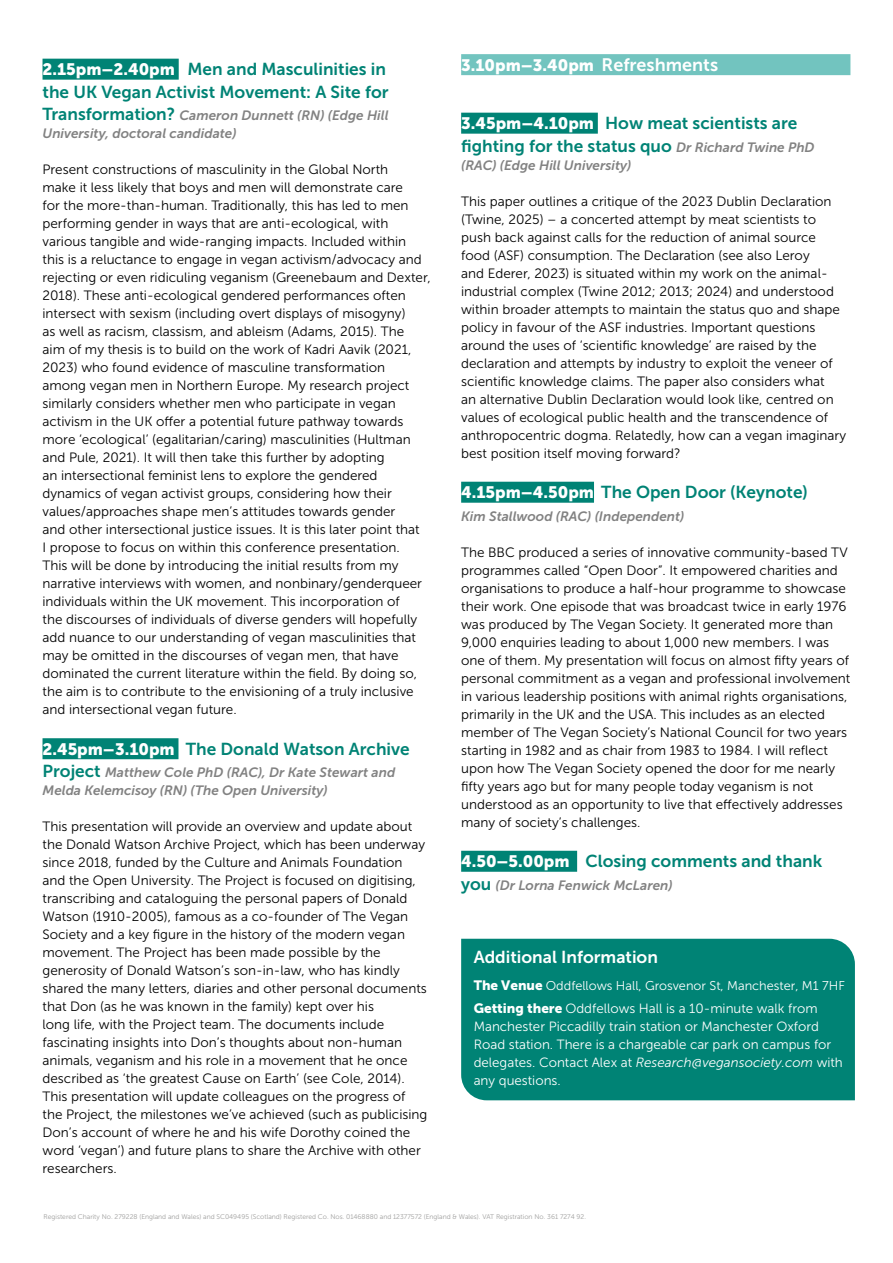
<style>
.page{position:relative;width:893px;height:1263px;background:#fff}
.page>*{position:absolute;margin:0;border:0;box-sizing:border-box;transform-origin:0 0}
.t1{font:17.25px/22.5px "Museo Sans 700";color:#008375}
.t2{font:17.25px "Museo Sans 700";color:#fff}
.t3{font:16.5px "Museo Sans 900";color:#fff}
.t4{font:13.5px/18px "Museo Sans 300";color:#000}
.t5{font:italic 13.5px/18px "Museo Sans 700";color:#828282}
.t6{font:13.35px/18px "Museo Sans 300";color:#fff}
.t7{font:12.75px "Museo Sans 300";color:#fff}
.t8{font:6.75px "Museo Sans 300";color:#9d9d9c}
.s1{font-family:"Museo Sans 900";font-size:16.5px;color:#fff}
.s2{font-style:normal;font-size:17.25px;color:#008375}
.s3{font-family:"Museo Sans 700";font-size:18px}
.s4{font-style:italic;font-size:13.5px;color:#828282}
.s5{font-family:"Museo Sans 900";font-size:13.5px}
.s6{font-style:italic}
</style>
<div class="page">
<div style="left:461px;top:939px;width:394px;height:161px;background:#008375"></div>
<div style="left:43px;top:59px;width:136px;height:21px;background:#008375"></div>
<div style="left:43px;top:738px;width:135px;height:21px;background:#008375"></div>
<div style="left:461px;top:54px;width:389px;height:21px;background:#72c4bf"></div>
<div style="left:461px;top:113px;width:137px;height:21px;background:#008375"></div>
<div style="left:461px;top:482px;width:133px;height:21px;background:#008375"></div>
<div style="left:461px;top:851px;width:116px;height:21px;background:#008375"></div>
<p class="t1" style="left:43px;top:58px;width:348px"><span class="s1">2.15pm–2.40pm</span> Men and Masculinities in the UK Vegan Activist Movement: A Site for</p>
<p class="t5" style="left:43px;top:106px;width:348px"><span class="s2">Transformation?</span> Cameron Dunnett (RN) (Edge Hill<br>University, doctoral candidate)</p>
<p class="t4" style="left:43px;top:161px;width:390px">Present constructions of masculinity in the Global North<br>make it less likely that boys and men will demonstrate care<br>for the more-than-human. Traditionally, this has led to men performing gender in ways that are anti-ecological, with various tangible and wide-ranging impacts. Included within this is a reluctance to engage in vegan activism/advocacy and rejecting or even ridiculing veganism (Greenebaum and Dexter, 2018). These anti-ecological gendered performances often intersect with sexism (including overt displays of misogyny)<br>as well as racism, classism, and ableism (Adams, 2015). The<br>aim of my thesis is to build on the work of Kadri Aavik (2021, 2023) who found evidence of masculine transformation among vegan men in Northern Europe. My research project similarly considers whether men who participate in vegan activism in the UK offer a potential future pathway towards more ‘ecological’ (egalitarian/caring) masculinities (Hultman and Pule, 2021). It will then take this further by adopting<br>an intersectional feminist lens to explore the gendered dynamics of vegan activist groups, considering how their values/approaches shape men’s attitudes towards gender<br>and other intersectional justice issues. It is this later point that<br>I propose to focus on within this conference presentation.<br>This will be done by introducing the initial results from my narrative interviews with women, and nonbinary/genderqueer individuals within the UK movement. This incorporation of<br>the discourses of individuals of diverse genders will hopefully add nuance to our understanding of vegan masculinities that may be omitted in the discourses of vegan men, that have dominated the current literature within the field. By doing so, the aim is to contribute to the envisioning of a truly inclusive and intersectional vegan future.</p>
<p class="t1" style="left:43px;top:737px;width:369px"><span class="s1">2.45pm–3.10pm</span> The Donald Watson Archive</p>
<p class="t5" style="left:43px;top:763px;width:354px"><span class="s2">Project</span> Matthew Cole PhD (RAC), Dr Kate Stewart and<br>Melda Kelemcisoy (RN) (The Open University)</p>
<p class="t4" style="left:43px;top:818px;width:386px">This presentation will provide an overview and update about the Donald Watson Archive Project, which has been underway since 2018, funded by the Culture and Animals Foundation and the Open University. The Project is focused on digitising, transcribing and cataloguing the personal papers of Donald Watson (1910-2005), famous as a co-founder of The Vegan Society and a key figure in the history of the modern vegan movement. The Project has been made possible by the generosity of Donald Watson’s son-in-law, who has kindly shared the many letters, diaries and other personal documents that Don (as he was known in the family) kept over his<br>long life, with the Project team. The documents include fascinating insights into Don’s thoughts about non-human animals, veganism and his role in a movement that he once described as ‘the greatest Cause on Earth’ (see Cole, 2014).<br>This presentation will update colleagues on the progress of the Project, the milestones we’ve achieved (such as publicising Don’s account of where he and his wife Dorothy coined the word ‘vegan’) and future plans to share the Archive with other researchers.</p>
<p class="t3" style="left:461px;top:55px;width:258px">3.10pm–3.40pm <span class="s3">Refreshments</span></p>
<p class="t1" style="left:461px;top:112px;width:355px"><span class="s1">3.45pm–4.10pm</span> How meat scientists are fighting for the status quo <span class="s4">Dr Richard Twine PhD</span></p>
<p class="t5" style="left:461px;top:156px;width:172px">(RAC) (Edge Hill University)</p>
<p class="t4" style="left:461px;top:192px;width:386px">This paper outlines a critique of the 2023 Dublin Declaration (Twine, 2025) – a concerted attempt by meat scientists to push back against calls for the reduction of animal source food (ASF) consumption. The Declaration (see also Leroy<br>and Ederer, 2023) is situated within my work on the animal&shy;industrial complex (Twine 2012; 2013; 2024) and understood within broader attempts to maintain the status quo and shape policy in favour of the ASF industries. Important questions around the uses of ‘scientific knowledge’ are raised by the declaration and attempts by industry to exploit the veneer of scientific knowledge claims. The paper also considers what<br>an alternative Dublin Declaration would look like, centred on values of ecological public health and the transcendence of anthropocentric dogma. Relatedly, how can a vegan imaginary best position itself moving forward?</p>
<p class="t1" style="left:461px;top:481px;width:348px"><span class="s1">4.15pm–4.50pm</span> The Open Door (Keynote)</p>
<p class="t5" style="left:461px;top:507px;width:225px">Kim Stallwood (RAC) (Independent)</p>
<p class="t4" style="left:461px;top:543px;width:391px">The BBC produced a series of innovative community-based TV programmes called “Open Door”. It empowered charities and organisations to produce a half-hour programme to showcase their work. One episode that was broadcast twice in early 1976 was produced by The Vegan Society. It generated more than 9,000 enquiries leading to about 1,000 new members. I was one of them. My presentation will focus on almost fifty years of personal commitment as a vegan and professional involvement in various leadership positions with animal rights organisations, primarily in the UK and the USA. This includes as an elected member of The Vegan Society’s National Council for two years starting in 1982 and as chair from 1983 to 1984. I will reflect upon how The Vegan Society opened the door for me nearly fifty years ago but for many people today veganism is not understood as an opportunity to live that effectively addresses many of society’s challenges.</p>
<p class="t1" style="left:461px;top:850px;width:363px"><span class="s1">4.50–5.00pm</span> Closing comments and thank</p>
<p class="t5" style="left:461px;top:876px;width:213px"><span class="s2">you</span> (Dr Lorna Fenwick McLaren)</p>
<p class="t2" style="left:474px;top:948px;width:186px">Additional Information</p>
<p class="t7" style="left:474px;top:979px;width:373px"><span class="s5">The Venue</span> Oddfellows Hall, Grosvenor St, Manchester, M1 7HF</p>
<p class="t6" style="left:474px;top:999px;width:371px"><span class="s5">Getting there</span> Oddfellows Hall is a 10-minute walk from Manchester Piccadilly train station or Manchester Oxford Road station. There is a chargeable car park on campus for delegates. Contact Alex at <span class="s6">Research@vegansociety.com</span> with any questions.</p>
<p class="t8" style="left:44px;top:1213px;width:544px">Registered Charity No. 279228 (England and Wales) and SC049495 (Scotland) Registered Co. Nos. 01468880 and 12377572 (England &amp; Wales). VAT Registration No. 361 7274 92.</p>
</div>
